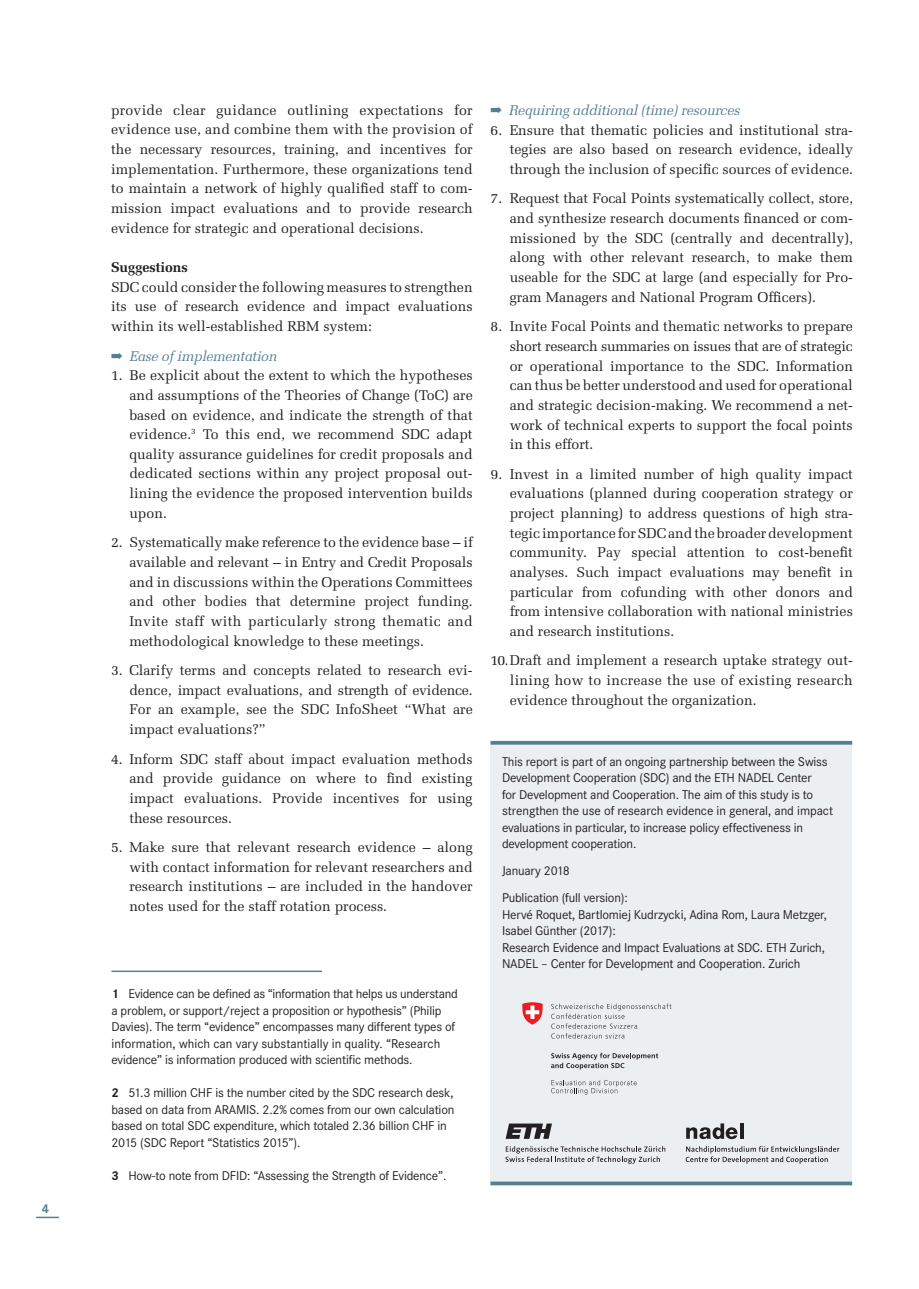
<style>
.page{position:relative;width:919px;height:1289px;background:#fff}
.page>*{position:absolute;margin:0;border:0;box-sizing:border-box;transform-origin:0 0}
.FliesstEinzug{font:14.1px/19.6px "Melior";color:#231f20;text-align:justify}
.Fliesstext_A{font:14.1px/19.6px "Melior";color:#231f20;text-align:justify}
.Fragen1{font:italic 14.1px "Melior";letter-spacing:-.02em;color:#557e90}
.Zwischentitel{font:700 14.1px "Melior";color:#231f20}
.LegendeA_Impressum{font:13.2px/16.5px "Corporate S";letter-spacing:-.015em;color:#231f20}
.Legende{font:700 13.2px "Corporate S";color:#557e90}
.s1{font-weight:700}
.s2{font-size:13.5px}
</style>
<div class="page">
<hr style="left:36px;top:1216px;width:23px;height:2px;background:#557e90">
<div style="left:490px;top:742px;width:362px;height:443px;background:#eceff2"></div>
<svg style="left:685px;top:1146px;width:154px;height:17px"></svg>
<svg style="left:686px;top:1123px;width:51px;height:16px"></svg>
<svg style="left:740px;top:1123px;width:3px;height:15px"></svg>
<svg style="left:505px;top:1123px;width:47px;height:15px"></svg>
<svg style="left:505px;top:1146px;width:160px;height:17px"></svg>
<svg style="left:490px;top:1181px;width:362px;height:4px"></svg>
<hr style="left:490px;top:741px;width:362px;height:3px;background:#557e90">
<svg style="left:551px;top:1003px;width:120px;height:35px"></svg>
<svg style="left:551px;top:1052px;width:107px;height:17px"></svg>
<svg style="left:522px;top:1002px;width:20px;height:22px"></svg>
<svg style="left:551px;top:1080px;width:85px;height:14px"></svg>
<hr style="left:111px;top:970px;width:211px;height:2px;background:#557e90">
<p class="Legende" style="left:42px;top:1201px;width:9px">4</p>
<p class="Fliesstext_A" style="left:111px;top:100px;width:363px">provide clear guidance outlining expectations for evidence use, and combine them with the provision of the necessary resources, training, and incentives for implementation. Furthermore, these organizations tend to maintain a network of highly qualified staff to com&shy;mission impact evaluations and to provide research evidence for strategic and operational decisions.</p>
<p class="Zwischentitel" style="left:111px;top:259px;width:78px">Suggestions</p>
<p class="Fliesstext_A" style="left:111px;top:277px;width:363px">SDC could consider the following measures to strengthen its use of research evidence and impact evaluations within its well-established RBM system:</p>
<p class="Fragen1" style="left:111px;top:347px;width:167px">➡ Ease of implementation</p>
<p class="FliesstEinzug" style="left:129px;top:365px;width:345px;text-indent:-18px">1. Be explicit about the extent to which the hypotheses and assumptions of the Theories of Change (ToC) are based on evidence, and indicate the strength of that evidence.<sup>3</sup> To this end, we recommend SDC adapt quality assurance guidelines for credit proposals and dedicated sections within any project proposal out&shy;lining the evidence the proposed intervention builds upon.</p>
<p class="FliesstEinzug" style="left:129px;top:532px;width:345px;text-indent:-18px">2. Systematically make reference to the evidence base – if available and relevant – in Entry and Credit Proposals and in discussions within the Operations Committees and other bodies that determine project funding.<br>Invite staff with particularly strong thematic and methodological knowledge to these meetings.</p>
<p class="FliesstEinzug" style="left:129px;top:660px;width:345px;text-indent:-18px">3. Clarify terms and concepts related to research evi&shy;dence, impact evaluations, and strength of evidence.<br>For an example, see the SDC InfoSheet “What are impact evaluations?”</p>
<p class="FliesstEinzug" style="left:129px;top:749px;width:345px;text-indent:-18px">4. Inform SDC staff about impact evaluation methods and provide guidance on where to find existing impact evaluations. Provide incentives for using these resources.</p>
<p class="FliesstEinzug" style="left:129px;top:837px;width:345px;text-indent:-18px">5. Make sure that relevant research evidence – along with contact information for relevant researchers and research institutions – are included in the handover notes used for the staff rotation process.</p>
<p class="LegendeA_Impressum" style="left:111px;top:985px;width:348px"><span class="s1">1</span> Evidence can be defined as “information that helps us understand a problem, or support/reject a proposition or hypothesis” (Philip Davies). The term “evidence” encompasses many different types of information, which can vary substantially in quality. “Research evidence” is information produced with scientific methods.</p>
<p class="LegendeA_Impressum" style="left:111px;top:1084px;width:344px"><span class="s1">2</span> 51.3 million CHF is the number cited by the SDC research desk, based on data from ARAMIS. 2.2% comes from our own calculation based on total SDC expenditure, which totaled 2.36 billion CHF in 2015 (SDC Report “Statistics 2015”).</p>
<p class="LegendeA_Impressum" style="left:111px;top:1167px;width:336px"><span class="s1">3</span> How-to note from DFID: “Assessing the Strength of Evidence”.</p>
<p class="Fragen1" style="left:490px;top:102px;width:251px">➡ Requiring additional (time) resources</p>
<p class="FliesstEinzug" style="left:509px;top:120px;width:345px;text-indent:-19px">6. Ensure that thematic policies and institutional stra&shy;tegies are also based on research evidence, ideally through the inclusion of specific sources of evidence.</p>
<p class="FliesstEinzug" style="left:509px;top:189px;width:345px;text-indent:-19px">7. Request that Focal Points systematically collect, store, and synthesize research documents financed or com&shy;missioned by the SDC (centrally and decentrally), along with other relevant research, to make them useable for the SDC at large (and especially for Pro&shy;gram Managers and National Program Officers).</p>
<p class="FliesstEinzug" style="left:509px;top:316px;width:345px;text-indent:-19px">8. Invite Focal Points and thematic networks to prepare short research summaries on issues that are of strategic or operational importance to the SDC. Information can thus be better understood and used for operational and strategic decision-making. We recommend a net&shy;work of technical experts to support the focal points in this effort.</p>
<p class="FliesstEinzug" style="left:509px;top:464px;width:345px;text-indent:-19px">9. Invest in a limited number of high quality impact evaluations (planned during cooperation strategy or project planning) to address questions of high stra&shy;tegic importance for SDC and the broader development community. Pay special attention to cost-benefit analyses. Such impact evaluations may benefit in particular from cofunding with other donors and from intensive collaboration with national ministries and research institutions.</p>
<p class="FliesstEinzug" style="left:509px;top:651px;width:345px;text-indent:-19px">10<span class="s2">.</span>Draft and implement a research uptake strategy out&shy;lining how to increase the use of existing research evidence throughout the organization.</p>
<p class="LegendeA_Impressum" style="left:502px;top:753px;width:332px">This report is part of an ongoing partnership between the Swiss Development Cooperation (SDC) and the ETH NADEL Center<br>for Development and Cooperation. The aim of this study is to strengthen the use of research evidence in general, and impact evaluations in particular, to increase policy effectiveness in development cooperation.</p>
<p class="LegendeA_Impressum" style="left:502px;top:862px;width:69px">January 2018</p>
<p class="LegendeA_Impressum" style="left:502px;top:889px;width:127px">Publication (full version):</p>
<p class="LegendeA_Impressum" style="left:502px;top:906px;width:326px">Hervé Roquet, Bartlomiej Kudrzycki, Adina Rom, Laura Metzger,<br>Isabel Günther (2017):</p>
<p class="LegendeA_Impressum" style="left:502px;top:939px;width:324px">Research Evidence and Impact Evaluations at SDC. ETH Zurich,<br>NADEL – Center for Development and Cooperation. Zurich</p>
</div>
